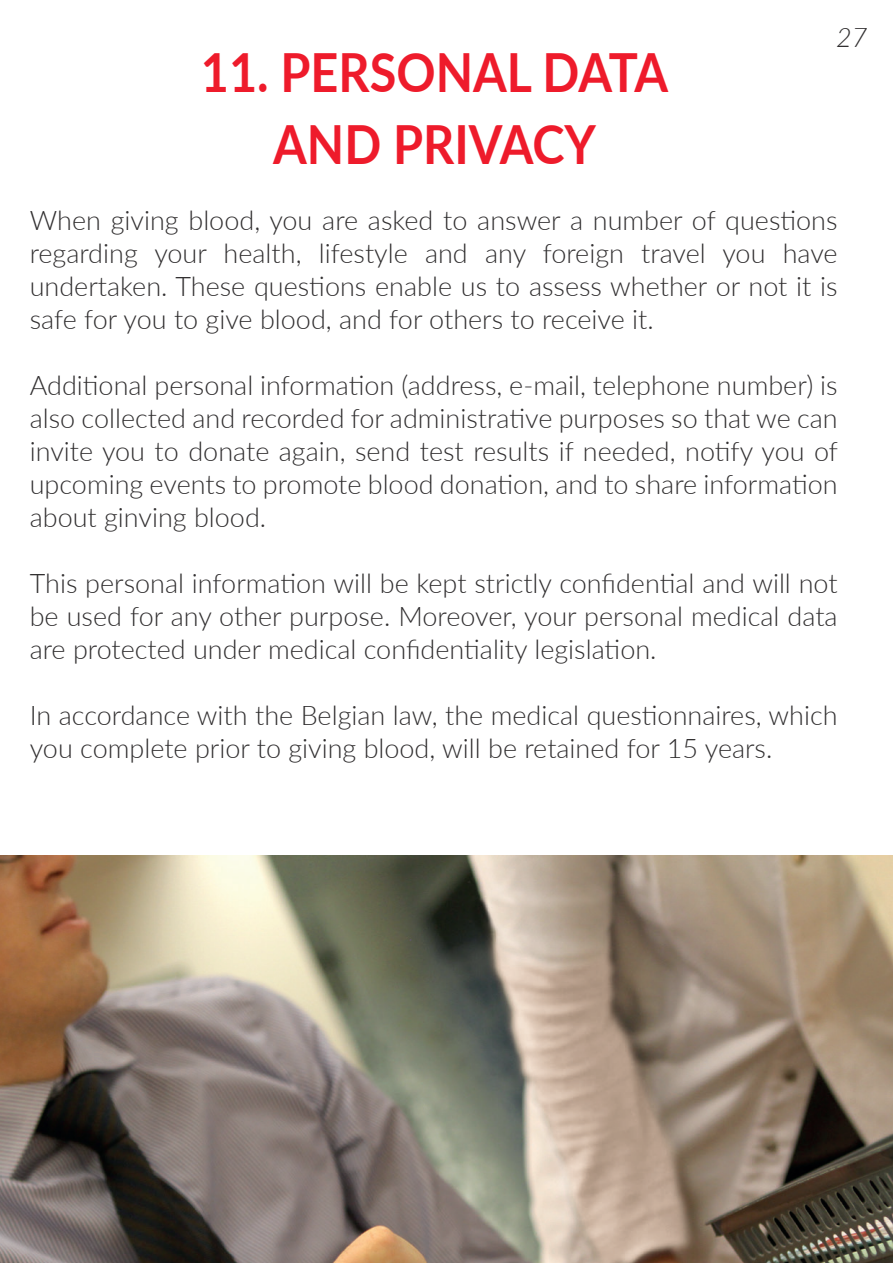
<style>
.page{position:relative;width:893px;height:1263px;background:#fff}
.page>*{position:absolute;margin:0;border:0;box-sizing:border-box;transform-origin:0 0}
.t1{font:700 54px/72px "Lato";color:#ee1b2b;text-align:center;scale:.9 1}
.t2{font:300 27px/33px "Lato";color:#312f30;text-align:justify}
.t3{font:italic 300 27px "Lato";color:#312f30}
</style>
<div class="page">
<img style="left:0;top:856px;width:893px;height:407px">
<h1 class="t1" style="left:201px;top:34px;width:521px">11. PERSONAL DATA<br>AND PRIVACY</h1>
<p class="t3" style="left:836px;top:19px;width:33px">27</p>
<p class="t2" style="left:30px;top:203px;width:809px">When giving blood, you are asked to answer a number of questions regarding your health, lifestyle and any foreign travel you have undertaken. These questions enable us to assess whether or not it is safe for you to give blood, and for others to receive it.</p>
<p class="t2" style="left:30px;top:368px;width:810px">Additional personal information (address, e-mail, telephone number) is also collected and recorded for administrative purposes so that we can invite you to donate again, send test results if needed, notify you of upcoming events to promote blood donation, and to share information about ginving blood.</p>
<p class="t2" style="left:30px;top:566px;width:809px">This personal information will be kept strictly confidential and will not be used for any other purpose. Moreover, your personal medical data are protected under medical confidentiality legislation.</p>
<p class="t2" style="left:30px;top:698px;width:809px">In accordance with the Belgian law, the medical questionnaires, which you complete prior to giving blood, will be retained for 15 years.</p>
</div>
